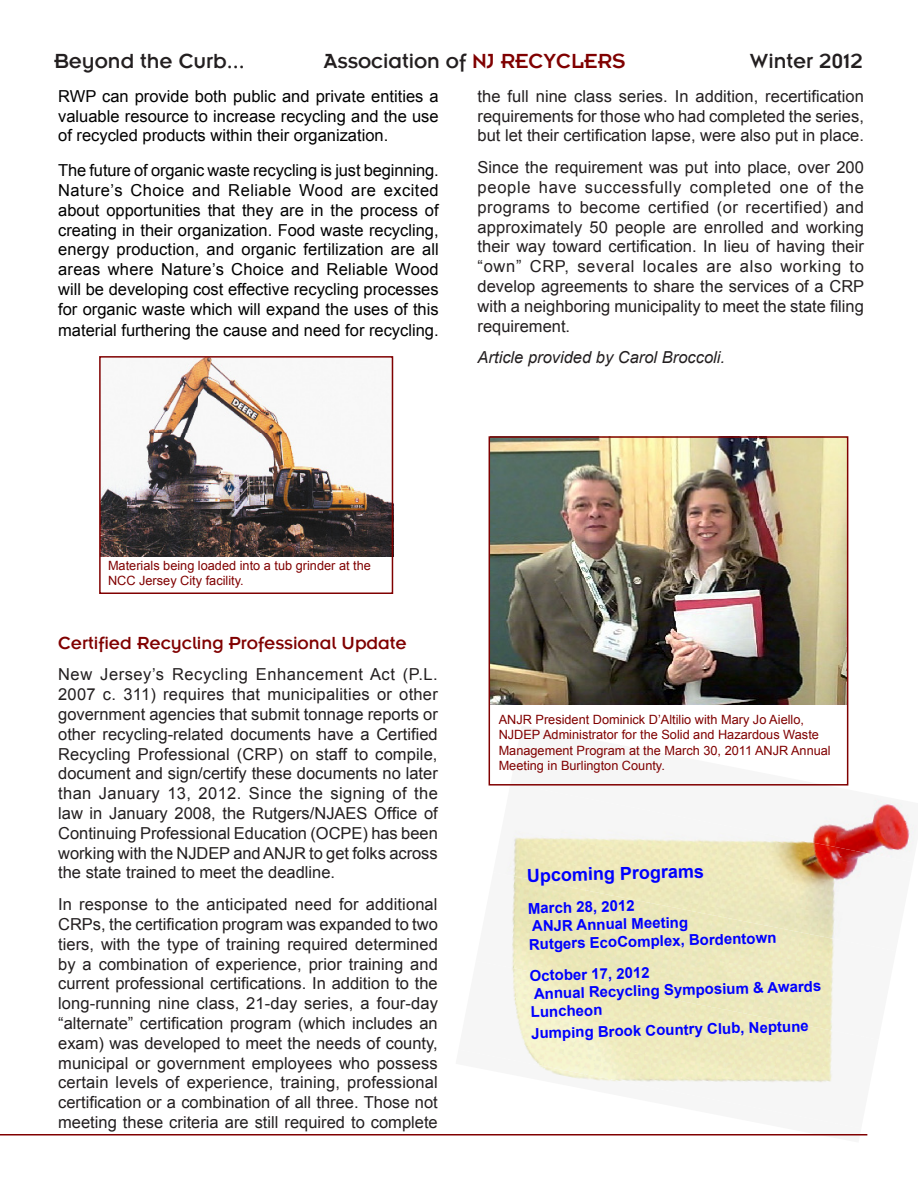
<style>
.page{position:relative;width:918px;height:1188px;background:#fff}
.page>*{position:absolute;margin:0;border:0;box-sizing:border-box;transform-origin:0 0}
.t1{font:21px "Emblem";color:#231f20}
.t2{font:18px "Emblem";color:#800000}
.t3{font:700 18px "Arial";color:#00f}
.t4{font:16.5px/19.8px "Arial";color:#231f20;text-align:justify}
.t5{font:16.5px/19.8px "Arial";color:#000;text-align:justify}
.t6{font:italic 16.5px "Arial";color:#231f20}
.t7{font:700 15px/17.1px "Arial";color:#00f}
.t8{font:12.75px/15.3px "Arial";color:#800000}
.s1{color:#800000}
</style>
<div class="page">
<img style="left:507px;top:783px;width:406px;height:89px">
<img style="left:506px;top:872px;width:355px;height:89px">
<img style="left:511px;top:961px;width:323px;height:89px">
<img style="left:527px;top:1050px;width:306px;height:33px">
<hr style="left:0;top:1134px;width:867px;height:2px;background:#800000">
<img style="left:102px;top:359px;width:288px;height:197px">
<div style="left:99px;top:356px;width:294px;height:238px;border:2px solid #800000"></div>
<img style="left:492px;top:439px;width:353px;height:266px">
<div style="left:489px;top:436px;width:359px;height:350px;border:2px solid #800000"></div>
<p class="t1" style="left:54px;top:51px;width:192px">Beyond the Curb...</p>
<p class="t1" style="left:324px;top:51px;width:303px">Association of <span class="s1">NJ RECYCLERS</span></p>
<p class="t1" style="left:750px;top:51px;width:114px">Winter 2012</p>
<p class="t5" style="left:58px;top:86px;width:382px">RWP can provide both public and private entities a valuable resource to increase recycling and the use of recycled products within their organization.</p>
<p class="t5" style="left:58px;top:161px;width:382px">The future of organic waste recycling is just beginning.<br>Nature’s Choice and Reliable Wood are excited about opportunities that they are in the process of creating in their organization. Food waste recycling, energy production, and organic fertilization are all areas where Nature’s Choice and Reliable Wood will be developing cost effective recycling processes for organic waste which will expand the uses of this</p>
<p class="t5" style="left:58px;top:321px;width:382px">material furthering the cause and need for recycling.</p>
<p class="t4" style="left:478px;top:86px;width:388px">the full nine class series. In addition, recertification requirements for those who had completed the series, but let their certification lapse, were also put in place.</p>
<p class="t4" style="left:478px;top:158px;width:388px">Since the requirement was put into place, over 200 people have successfully completed one of the programs to become certified (or recertified) and approximately 50 people are enrolled and working their way toward certification. In lieu of having their “own” CRP, several locales are also working to develop agreements to share the services of a CRP with a neighboring municipality to meet the state filing requirement.</p>
<p class="t6" style="left:478px;top:347px;width:249px">Article provided by Carol Broccoli.</p>
<p class="t8" style="left:108px;top:558px;width:264px">Materials being loaded into a tub grinder at the<br>NCC Jersey City facility.</p>
<p class="t2" style="left:58px;top:634px;width:350px">Certified Recycling Professional Update</p>
<p class="t4" style="left:58px;top:665px;width:381px">New Jersey’s Recycling Enhancement Act (P.L.<br>2007 c. 311) requires that municipalities or other government agencies that submit tonnage reports or other recycling-related documents have a Certified Recycling Professional (CRP) on staff to compile, document and sign/certify these documents no later than January 13, 2012. Since the signing of the law in January 2008, the Rutgers/NJAES Office of Continuing Professional Education (OCPE) has been working with the NJDEP and ANJR to get folks across the state trained to meet the deadline.</p>
<p class="t4" style="left:58px;top:895px;width:381px">In response to the anticipated need for additional CRPs, the certification program was expanded to two tiers, with the type of training required determined by a combination of experience, prior training and current professional certifications. In addition to the long-running nine class, 21-day series, a four-day “alternate” certification program (which includes an exam) was developed to meet the needs of county, municipal or government employees who possess certain levels of experience, training, professional certification or a combination of all three. Those not meeting these criteria are still required to complete</p>
<p class="t8" style="left:499px;top:712px;width:334px">ANJR President Dominick D’Altilio with Mary Jo Aiello, NJDEP Administrator for the Solid and Hazardous Waste Management Program at the March 30, 2011 ANJR Annual Meeting in Burlington County.</p>
<p class="t3" style="left:527px;top:865px;width:179px;rotate:-2deg">Upcoming Programs</p>
<p class="t7" style="left:528px;top:901px;width:108px;rotate:-2deg">March 28, 2012</p>
<p class="t7" style="left:532px;top:919px;width:158px;rotate:-2deg">ANJR Annual Meeting</p>
<p class="t7" style="left:529px;top:937px;width:249px;rotate:-2deg">Rutgers EcoComplex, Bordentown</p>
<p class="t7" style="left:529px;top:968px;width:122px;rotate:-2deg">October 17, 2012</p>
<p class="t7" style="left:530px;top:987px;width:293px;rotate:-2deg">Annual Recycling Symposium &amp; Awards<br>Luncheon</p>
<p class="t7" style="left:531px;top:1026px;width:279px;rotate:-2deg">Jumping Brook Country Club, Neptune</p>
</div>
